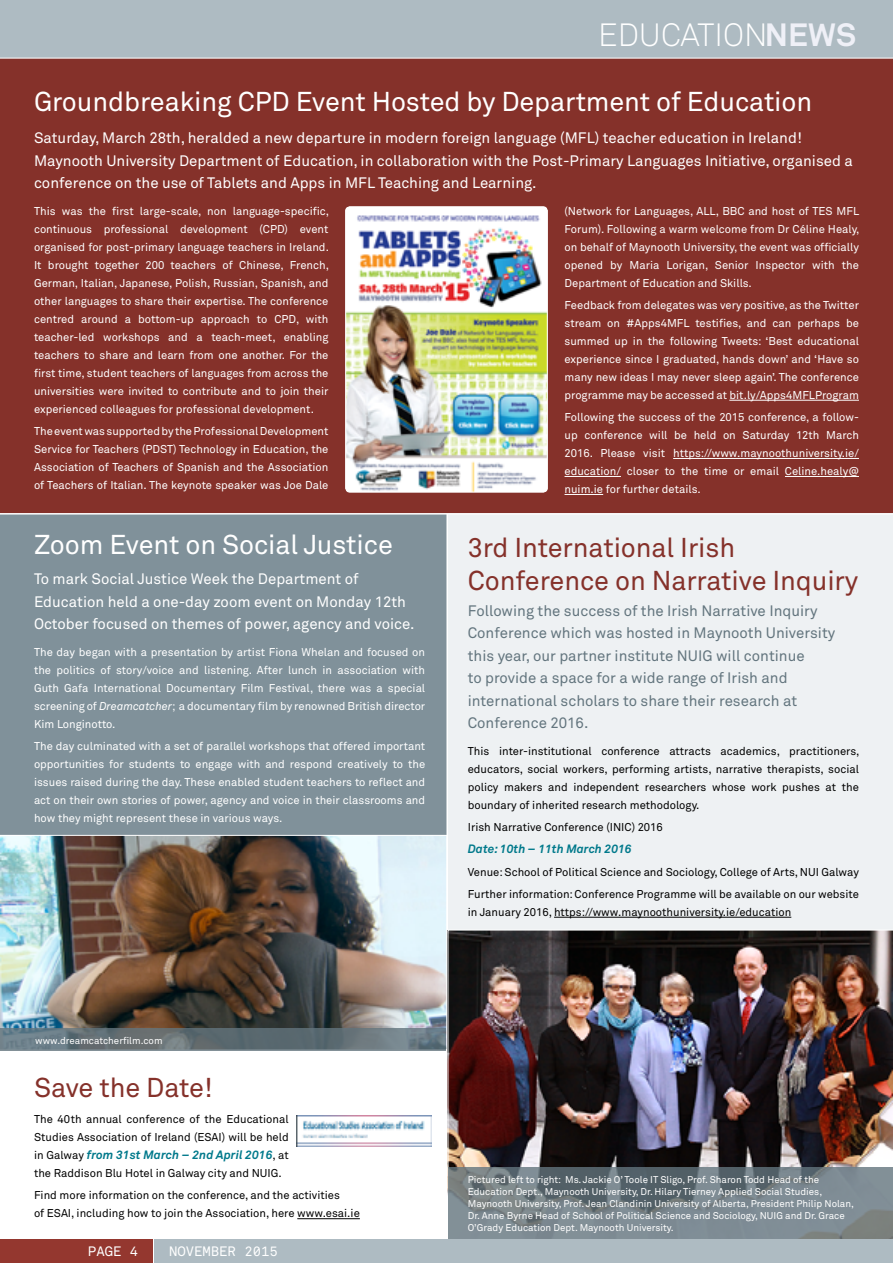
<style>
.page{position:relative;width:893px;height:1263px;background:#fff}
.page>*{position:absolute;margin:0;border:0;box-sizing:border-box;transform-origin:0 0}
.t1{font:300 31.8px "Akkurat";color:#fff}
.t2{font:27px "Akkurat";letter-spacing:-.005em;color:#fff}
.t3{font:27px/33px "Akkurat";letter-spacing:-.005em;color:#85312a}
.t4{font:15px/22.5px "Akkurat";color:#fff}
.t5{font:15px/22.5px "Akkurat";color:#63757e}
.t6{font:13.5px "Akkurat Mono";color:#fff}
.t7{font:italic 700 12px "Akkurat";color:#00798b}
.t8{font:11.25px/18px "Akkurat";color:#fff;text-align:justify}
.t9{font:11.25px/18px "Akkurat";color:#000}
.t10{font:9.75px/12px "Akkurat";color:#fff}
.s1{font-weight:700;color:#eff0f7}
.s2{font-style:italic}
.s3{font-weight:400;font-style:normal;font-size:11.25px;color:#000}
</style>
<div class="page">
<div style="left:0;top:514px;width:446px;height:321px;background:#80919a"></div>
<div style="left:446px;top:514px;width:447px;height:615px;background:#eef1f3"></div>
<div style="left:0;top:58px;width:893px;height:456px;background:#85312a"></div>
<hr style="left:297px;top:1218px;width:63px;height:1px;background:#000">
<hr style="left:729px;top:400px;width:130px;height:1px;background:#fff">
<hr style="left:673px;top:458px;width:186px;height:1px;background:#fff">
<hr style="left:564px;top:476px;width:57px;height:1px;background:#fff">
<hr style="left:785px;top:476px;width:74px;height:1px;background:#fff">
<hr style="left:564px;top:494px;width:39px;height:1px;background:#fff">
<img style="left:346px;top:207px;width:201px;height:285px">
<div style="left:345px;top:207px;width:202px;height:285px;border:1px solid #fff;border-radius:4px"></div>
<img style="left:0;top:835px;width:447px;height:215px">
<img style="left:448px;top:930px;width:445px;height:237px">
<hr style="left:554px;top:917px;width:237px;height:1px;background:#000">
<img style="left:296px;top:1115px;width:135px;height:31px">
<svg style="left:0;top:1028px;width:446px;height:22px;background:#657379"></svg>
<svg style="left:448px;top:1167px;width:445px;height:72px;background:#748087"></svg>
<div style="left:154px;top:1239px;width:739px;height:24px;background:#aebbc2"></div>
<div style="left:0;top:1239px;width:153px;height:24px;background:#94372f"></div>
<div style="left:0;top:0;width:893px;height:58px;background:#aebbc2"></div>
<h1 class="t1" style="left:598px;top:15px;width:259px">EDUCATION<span class="s1">NEWS</span></h1>
<h2 class="t2" style="left:34px;top:84px;width:780px">Groundbreaking CPD Event Hosted by Department of Education</h2>
<p class="t4" style="left:34px;top:126px;width:820px">Saturday, March 28th, heralded a new departure in modern foreign language (MFL) teacher education in Ireland!<br>Maynooth University Department of Education, in collaboration with the Post-Primary Languages Initiative, organised a conference on the use of Tablets and Apps in MFL Teaching and Learning.</p>
<p class="t8" style="left:34px;top:201px;width:296px">This was the first large-scale, non language-specific, continuous professional development (CPD) event organised for post-primary language teachers in Ireland.<br>It brought together 200 teachers of Chinese, French, German, Italian, Japanese, Polish, Russian, Spanish, and other languages to share their expertise. The conference centred around a bottom-up approach to CPD, with teacher-led workshops and a teach-meet, enabling teachers to share and learn from one another. For the first time, student teachers of languages from across the universities were invited to contribute and to join their experienced colleagues for professional development.</p>
<p class="t8" style="left:34px;top:422px;width:296px">The event was supported by the Professional Development Service for Teachers (PDST) Technology in Education, the Association of Teachers of Spanish and the Association of Teachers of Italian. The keynote speaker was Joe Dale</p>
<p class="t8" style="left:564px;top:201px;width:296px">(Network for Languages, ALL, BBC and host of TES MFL Forum). Following a warm welcome from Dr Céline Healy, on behalf of Maynooth University, the event was officially opened by Maria Lorigan, Senior Inspector with the Department of Education and Skills.</p>
<p class="t8" style="left:564px;top:296px;width:296px">Feedback from delegates was very positive, as the Twitter stream on #Apps4MFL testifies, and can perhaps be summed up in the following Tweets: ‘Best educational experience since I graduated, hands down’ and ‘Have so many new ideas I may never sleep again’. The conference programme may be accessed at bit.ly/Apps4MFLProgram</p>
<p class="t8" style="left:564px;top:408px;width:296px">Following the success of the 2015 conference, a follow&shy;up conference will be held on Saturday 12th March 2016. Please visit https://www.maynoothuniversity.ie/ education/ closer to the time or email Celine.healy@ nuim.ie for further details.</p>
<h2 class="t2" style="left:34px;top:527px;width:360px">Zoom Event on Social Justice</h2>
<h2 class="t3" style="left:468px;top:531px;width:392px">3rd International Irish<br>Conference on Narrative Inquiry</h2>
<p class="t5" style="left:468px;top:599px;width:369px">Following the success of the Irish Narrative Inquiry Conference which was hosted in Maynooth University this year, our partner institute NUIG will continue<br>to provide a space for a wide range of Irish and international scholars to share their research at Conference 2016.</p>
<p class="t9" style="left:468px;top:742px;width:393px;text-align:justify">This inter-institutional conference attracts academics, practitioners, educators, social workers, performing artists, narrative therapists, social policy makers and independent researchers whose work pushes at the boundary of inherited research methodology.</p>
<p class="t9" style="left:468px;top:818px;width:197px">Irish Narrative Conference (INIC) 2016</p>
<p class="t7" style="left:468px;top:842px;width:166px">Date: 10th – 11th March 2016</p>
<p class="t9" style="left:468px;top:860px;width:393px;line-height:22.2px">Venue: School of Political Science and Sociology, College of Arts, NUI Galway<br>Further information: Conference Programme will be available on our website</p>
<p class="t9" style="left:468px;top:903px;width:325px">in January 2016, https://www.maynoothuniversity.ie/education</p>
<h3 class="t4" style="left:34px;top:567px;width:382px">To mark Social Justice Week the Department of<br>Education held a one-day zoom event on Monday 12th<br>October focused on themes of power, agency and voice.</h3>
<p class="t8" style="left:34px;top:643px;width:393px">The day began with a presentation by artist Fiona Whelan and focused on the politics of story/voice and listening. After lunch in association with Guth Gafa International Documentary Film Festival, there was a special screening of <span class="s2">Dreamcatcher</span>; a documentary film by renowned British director Kim Longinotto.</p>
<p class="t8" style="left:34px;top:737px;width:393px">The day culminated with a set of parallel workshops that offered important opportunities for students to engage with and respond creatively to the issues raised during the day. These enabled student teachers to reflect and act on their own stories of power, agency and voice in their classrooms and how they might represent these in various ways.</p>
<p class="t10" style="left:35px;top:1034px;width:129px">www.dreamcatcherfilm.com</p>
<h2 class="t3" style="left:34px;top:1071px;width:180px">Save the Date!</h2>
<p class="t9" style="left:34px;top:1110px;width:256px">The 40th annual conference of the Educational<br>Studies Association of Ireland (ESAI) will be held</p>
<p class="t7" style="left:34px;top:1147px;width:256px"><span class="s3">in Galway</span> from 31st March – 2nd April 2016<span class="s3">, at</span></p>
<p class="t9" style="left:34px;top:1162px;width:307px;line-height:22.2px">the Raddison Blu Hotel in Galway city and NUIG.<br>Find more information on the conference, and the activities</p>
<p class="t9" style="left:34px;top:1204px;width:327px">of ESAI, including how to join the Association, here www.esai.ie</p>
<p class="t6" style="left:88px;top:1243px;width:52px">PAGE 4</p>
<p class="t6" style="left:169px;top:1243px;width:110px">NOVEMBER 2015</p>
<p class="t10" style="left:468px;top:1174px;width:388px">Pictured left to right: Ms. Jackie O’ Toole IT Sligo, Prof. Sharon Todd Head of the Education Dept., Maynooth University, Dr. Hilary Tierney Applied Social Studies, Maynooth University, Prof. Jean Clandinin University of Alberta, President Philip Nolan, Dr. Anne Byrne Head of School of Political Science and Sociology, NUIG and Dr. Grace O’Grady Education Dept. Maynooth University.</p>
</div>
